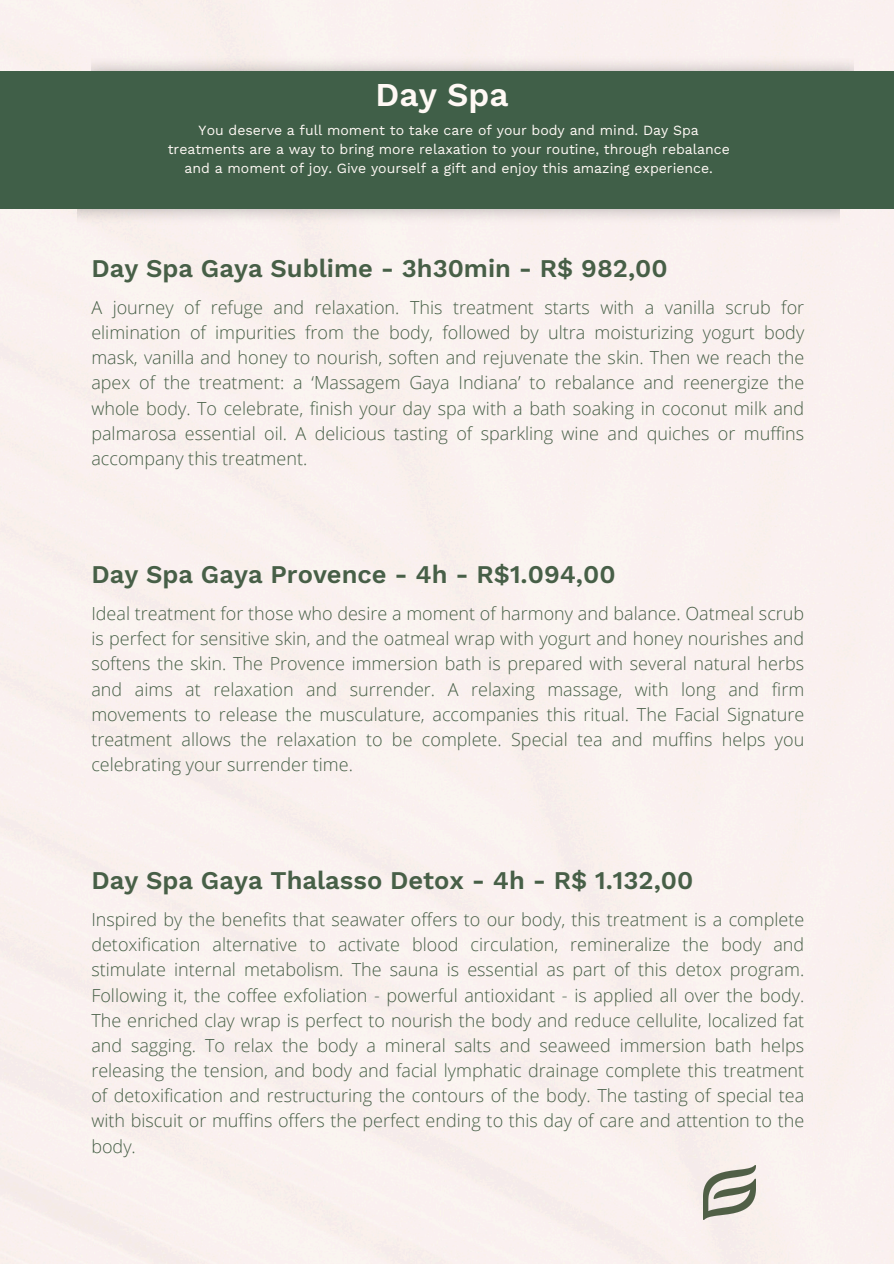
<style>
.page{position:relative;width:894px;height:1264px;background:#fff}
.page>*{position:absolute;margin:0;border:0;box-sizing:border-box;transform-origin:0 0}
.t1{font:600 33.3px "Work Sans";color:#fff9f5}
.t2{font:600 25.5px "Work Sans";color:#475f47}
.t3{font:300 18px/25.2px "Open Sans";color:#475f47;text-align:justify}
.t4{font:14.1px/19px "Work Sans";color:#fff9f5;text-align:center}
</style>
<div class="page">
<div style="left:0;top:0;width:893px;height:1263px;background:#faf0f0"></div>
<img style="left:91px;top:57px;width:762px;height:14px">
<img style="left:77px;top:209px;width:762px;height:15px">
<div style="left:0;top:71px;width:893px;height:138px;background:#405f48"></div>
<img style="left:703px;top:1165px;width:52px;height:54px">
<h3 class="t1" style="left:375px;top:75px;width:134px">Day Spa</h3>
<p class="t4" style="left:168px;top:120px;width:563px">You deserve a full moment to take care of your body and mind. Day Spa treatments are a way to bring more relaxation to your routine, through rebalance and a moment of joy. Give yourself a gift and enjoy this amazing experience.</p>
<p class="t2" style="left:91px;top:253px;width:577px">Day Spa Gaya Sublime - 3h30min - R$ 982,00</p>
<h2 class="t3" style="left:91px;top:294px;width:714px">A journey of refuge and relaxation. This treatment starts with a vanilla scrub for elimination of impurities from the body, followed by ultra moisturizing yogurt body mask, vanilla and honey to nourish, soften and rejuvenate the skin. Then we reach the apex of the treatment: a ‘Massagem Gaya Indiana’ to rebalance and reenergize the whole body. To celebrate, finish your day spa with a bath soaking in coconut milk and palmarosa essential oil. A delicious tasting of sparkling wine and quiches or muffins accompany this treatment.</h2>
<h1 class="t2" style="left:91px;top:559px;width:525px">Day Spa Gaya Provence - 4h - R$1.094,00</h1>
<p class="t3" style="left:91px;top:600px;width:714px">Ideal treatment for those who desire a moment of harmony and balance. Oatmeal scrub is perfect for sensitive skin, and the oatmeal wrap with yogurt and honey nourishes and softens the skin. The Provence immersion bath is prepared with several natural herbs and aims at relaxation and surrender. A relaxing massage, with long and firm movements to release the musculature, accompanies this ritual. The Facial Signature treatment allows the relaxation to be complete. Special tea and muffins helps you celebrating your surrender time.</p>
<h2 class="t2" style="left:91px;top:865px;width:603px">Day Spa Gaya Thalasso Detox - 4h - R$ 1.132,00</h2>
<h3 class="t3" style="left:91px;top:906px;width:714px">Inspired by the benefits that seawater offers to our body, this treatment is a complete detoxification alternative to activate blood circulation, remineralize the body and stimulate internal metabolism. The sauna is essential as part of this detox program.<br>Following it, the coffee exfoliation - powerful antioxidant - is applied all over the body.<br>The enriched clay wrap is perfect to nourish the body and reduce cellulite, localized fat and sagging. To relax the body a mineral salts and seaweed immersion bath helps releasing the tension, and body and facial lymphatic drainage complete this treatment of detoxification and restructuring the contours of the body. The tasting of special tea with biscuit or muffins offers the perfect ending to this day of care and attention to the body.</h3>
</div>
